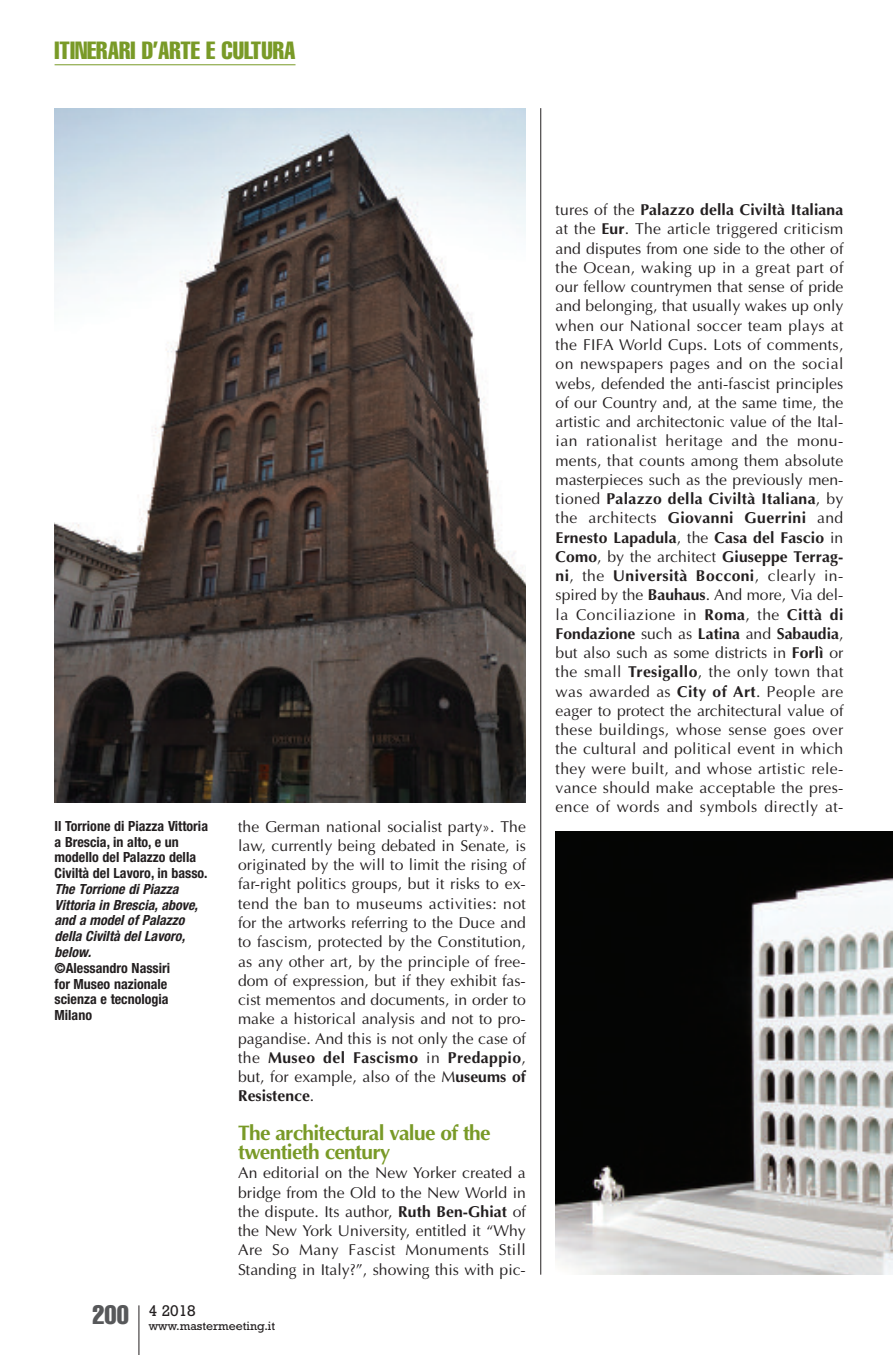
<style>
.page{position:relative;width:893px;height:1355px;background:#fff}
.page>*{position:absolute;margin:0;border:0;box-sizing:border-box;transform-origin:0 0}
.t1{font:extra-condensed 24.5px "Helvetica";color:#799a27}
.t2{font:700 21px/19.2px "Optima";letter-spacing:-.035em;color:#799a27}
.t3{font:15.75px/19.2px "Optima";letter-spacing:.005em;color:#231f20;text-align:justify}
.t4{font:15.75px "Rockwell";color:#231f20}
.t5{font:700 condensed 14px/15.8px "Helvetica Neue";color:#231f20}
.t6{font:italic 700 condensed 14px/15.8px "Helvetica Neue";color:#231f20}
.t7{font:12.25px "Rockwell";color:#231f20}
.s1{font-weight:700}
</style>
<div class="page">
<hr style="left:138px;top:1305px;width:1px;height:49px;background:#231f20">
<hr style="left:55px;top:64px;width:240px;height:1px;background:#799a27">
<hr style="left:540px;top:108px;width:1px;height:1166px;background:#231f20">
<img style="left:55px;top:108px;width:471px;height:694px">
<img style="left:556px;top:831px;width:337px;height:443px">
<h1 class="t1" style="left:55px;top:42px;width:242px">ITINERARI D’ARTE E CULTURA</h1>
<p class="t5" style="left:55px;top:819px;width:155px">Il Torrione di Piazza Vittoria a Brescia, in alto, e un modello del Palazzo della<br>Civiltà del Lavoro, in basso.</p>
<p class="t6" style="left:55px;top:882px;width:145px">The Torrione di Piazza<br>Vittoria in Brescia, above, and a model of Palazzo della Civiltà del Lavoro, below.</p>
<p class="t5" style="left:55px;top:961px;width:117px">©Alessandro Nassiri for Museo nazionale scienza e tecnologia<br>Milano</p>
<p class="t3" style="left:238px;top:816px;width:289px">the German national socialist party». The law, currently being debated in Senate, is originated by the will to limit the rising of far-right politics groups, but it risks to ex&shy;tend the ban to museums activities: not for the artworks referring to the Duce and to fascism, protected by the Constitution, as any other art, by the principle of free&shy;dom of expression, but if they exhibit fas&shy;cist mementos and documents, in order to make a historical analysis and not to pro&shy;pagandise. And this is not only the case of the <span class="s1">Museo del Fascismo</span> in <span class="s1">Predappio</span>, but, for example, also of the M<span class="s1">useums of Resistence</span>.</p>
<h2 class="t2" style="left:238px;top:1122px;width:254px">The architectural value of the twentieth century</h2>
<p class="t3" style="left:238px;top:1163px;width:289px">An editorial on the New Yorker created a bridge from the Old to the New World in the dispute. Its author, <span class="s1">Ruth Ben-Ghiat</span> of the New York University, entitled it “Why Are So Many Fascist Monuments Still Standing in Italy?”, showing this with pic-</p>
<p class="t7" style="left:92px;top:1321px;width:184px"><sup>200</sup> www.mastermeeting.it</p>
<p class="t4" style="left:149px;top:1305px;width:49px">4 2018</p>
<p class="t3" style="left:556px;top:200px;width:289px">tures of the <span class="s1">Palazzo della Civiltà Italiana </span>at the <span class="s1">Eur</span>. The article triggered criticism and disputes from one side to the other of the Ocean, waking up in a great part of our fellow countrymen that sense of pride and belonging, that usually wakes up only when our National soccer team plays at the FIFA World Cups. Lots of comments, on newspapers pages and on the social webs, defended the anti-fascist principles of our Country and, at the same time, the artistic and architectonic value of the Ital&shy;ian rationalist heritage and the monu&shy;ments, that counts among them absolute masterpieces such as the previously men&shy;tioned <span class="s1">Palazzo della Civiltà Italiana</span>, by the architects <span class="s1">Giovanni Guerrini</span> and <span class="s1">Ernesto Lapadula</span>, the <span class="s1">Casa del Fascio</span> in <span class="s1">Como</span>, by the architect <span class="s1">Giuseppe Terrag&shy;ni</span>, the <span class="s1">Università Bocconi</span>, clearly in&shy;spired by the <span class="s1">Bauhaus</span>. And more, Via del&shy;la Conciliazione in <span class="s1">Roma</span>, the <span class="s1">Città di Fondazione</span> such as <span class="s1">Latina</span> and <span class="s1">Sabaudia</span>, but also such as some districts in <span class="s1">Forlì</span> or the small <span class="s1">Tresigallo</span>, the only town that was awarded as <span class="s1">City of Art</span>. People are eager to protect the architectural value of these buildings, whose sense goes over the cultural and political event in which they were built, and whose artistic rele&shy;vance should make acceptable the pres&shy;ence of words and symbols directly at-</p>
</div>
